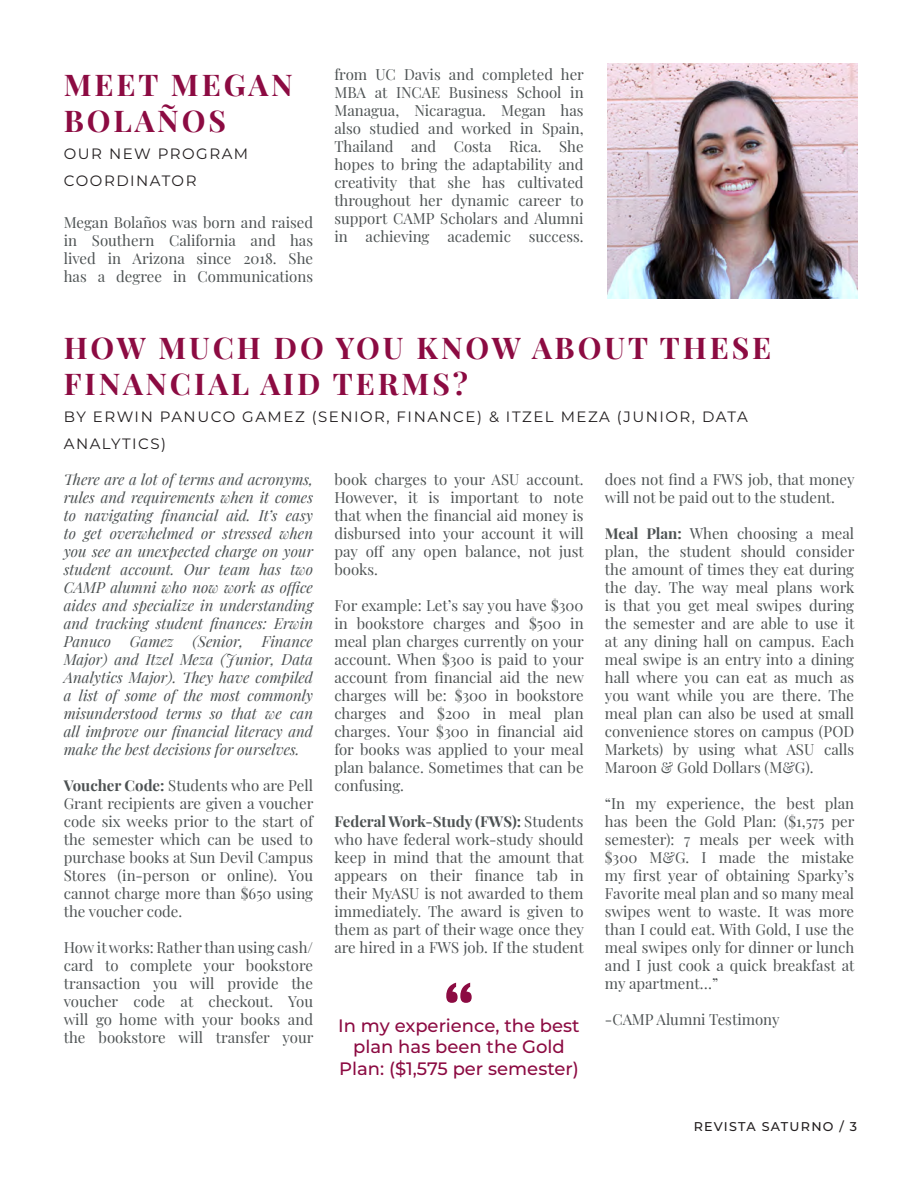
<style>
.page{position:relative;width:918px;height:1188px;background:#fff}
.page>*{position:absolute;margin:0;border:0;box-sizing:border-box;transform-origin:0 0}
.Body_Text{font:700 66px "Britannic";color:#8c0b42}
.Body_Text-2{font:700 30px/36px "Playfair Display";letter-spacing:.1em;color:#8c0b42}
.Body_Text-3{font:500 18px/21.6px "Montserrat";color:#8c0b42;text-align:center}
.Body_Text-4{font:15px/18px "Playfair Display";color:#4d5253;text-align:justify}
.Body_Text-5{font:italic 15px/18px "Playfair Display";color:#4d5253;text-align:justify}
.Body_Text-6{font:15px/27px "Montserrat";letter-spacing:.1em;color:#231f20}
.t1{font:500 12.75px "Montserrat";letter-spacing:.095em;color:#231f20}
.s1{font-weight:700}
</style>
<div class="page">
<img style="left:608px;top:64px;width:249px;height:235px">
<p class="Body_Text-2" style="left:64px;top:64px;width:230px">MEET MEGAN<br>BOLAÑOS</p>
<p class="Body_Text-6" style="left:64px;top:140px;width:186px">OUR NEW PROGRAM</p>
<p class="Body_Text-6" style="left:64px;top:167px;width:134px">COORDINATOR</p>
<p class="Body_Text-4" style="left:64px;top:212px;width:251px">Megan Bolaños was born and raised in Southern California and has lived in Arizona since 2018. She has a degree in Communications</p>
<p class="Body_Text-4" style="left:334px;top:64px;width:251px">from UC Davis and completed her MBA at INCAE Business School in Managua, Nicaragua. Megan has also studied and worked in Spain, Thailand and Costa Rica. She hopes to bring the adaptability and creativity that she has cultivated throughout her dynamic career to support CAMP Scholars and Alumni in achieving academic success.</p>
<p class="Body_Text-2" style="left:64px;top:327px;width:709px">HOW MUCH DO YOU KNOW ABOUT THESE</p>
<p class="Body_Text-2" style="left:64px;top:363px;width:406px">FINANCIAL AID TERMS?</p>
<p class="Body_Text-6" style="left:64px;top:402px;width:686px">BY ERWIN PANUCO GAMEZ (SENIOR, FINANCE) &amp; ITZEL MEZA (JUNIOR, DATA<br>ANALYTICS)</p>
<p class="Body_Text-5" style="left:64px;top:469px;width:251px">There are a lot of terms and acronyms, rules and requirements when it comes to navigating financial aid. It’s easy to get overwhelmed or stressed when you see an unexpected charge on your student account. Our team has two CAMP alumni who now work as office aides and specialize in understanding and tracking student finances: Erwin Panuco Gamez (Senior, Finance Major) and Itzel Meza (Junior, Data Analytics Major). They have compiled a list of some of the most commonly misunderstood terms so that we can all improve our financial literacy and make the best decisions for ourselves.</p>
<p class="Body_Text-4" style="left:64px;top:775px;width:251px"><span class="s1">Voucher Code:</span> Students who are Pell Grant recipients are given a voucher code six weeks prior to the start of the semester which can be used to purchase books at Sun Devil Campus Stores (in-person or online). You cannot charge more than $650 using the voucher code.</p>
<p class="Body_Text-4" style="left:64px;top:937px;width:251px">How it works: Rather than using cash/ card to complete your bookstore transaction you will provide the voucher code at checkout. You will go home with your books and the bookstore will transfer your</p>
<p class="Body_Text-4" style="left:605px;top:469px;width:251px">does not find a FWS job, that money will not be paid out to the student.</p>
<p class="Body_Text-4" style="left:605px;top:523px;width:251px"><span class="s1">Meal Plan:</span> When choosing a meal plan, the student should consider the amount of times they eat during the day. The way meal plans work is that you get meal swipes during the semester and are able to use it at any dining hall on campus. Each meal swipe is an entry into a dining hall where you can eat as much as you want while you are there. The meal plan can also be used at small convenience stores on campus (POD Markets) by using what ASU calls Maroon &amp; Gold Dollars (M&amp;G).</p>
<p class="Body_Text-4" style="left:605px;top:793px;width:251px">“In my experience, the best plan has been the Gold Plan: ($1,575 per semester): 7 meals per week with $300 M&amp;G. I made the mistake my first year of obtaining Sparky’s Favorite meal plan and so many meal swipes went to waste. It was more than I could eat. With Gold, I use the meal swipes only for dinner or lunch and I just cook a quick breakfast at my apartment…”</p>
<p class="Body_Text-4" style="left:605px;top:1009px;width:176px">-CAMP Alumni Testimony</p>
<p class="Body_Text-4" style="left:334px;top:469px;width:251px">book charges to your ASU account.<br>However, it is important to note that when the financial aid money is disbursed into your account it will pay off any open balance, not just books.</p>
<p class="Body_Text-4" style="left:334px;top:595px;width:251px">For example: Let’s say you have $300 in bookstore charges and $500 in meal plan charges currently on your account. When $300 is paid to your account from financial aid the new charges will be: $300 in bookstore charges and $200 in meal plan charges. Your $300 in financial aid for books was applied to your meal plan balance. Sometimes that can be confusing.</p>
<p class="Body_Text-4" style="left:334px;top:811px;width:251px"><span class="s1">Federal Work-Study (FWS):</span> Students who have federal work-study should keep in mind that the amount that appears on their finance tab in their MyASU is not awarded to them immediately. The award is given to them as part of their wage once they are hired in a FWS job. If the student</p>
<p class="Body_Text" style="left:443px;top:968px;width:33px">“</p>
<p class="Body_Text-3" style="left:338px;top:1014px;width:243px">In my experience, the best plan has been the Gold<br>Plan: ($1,575 per semester)</p>
<p class="t1" style="left:694px;top:1117px;width:165px">REVISTA SATURNO / 3</p>
</div>
